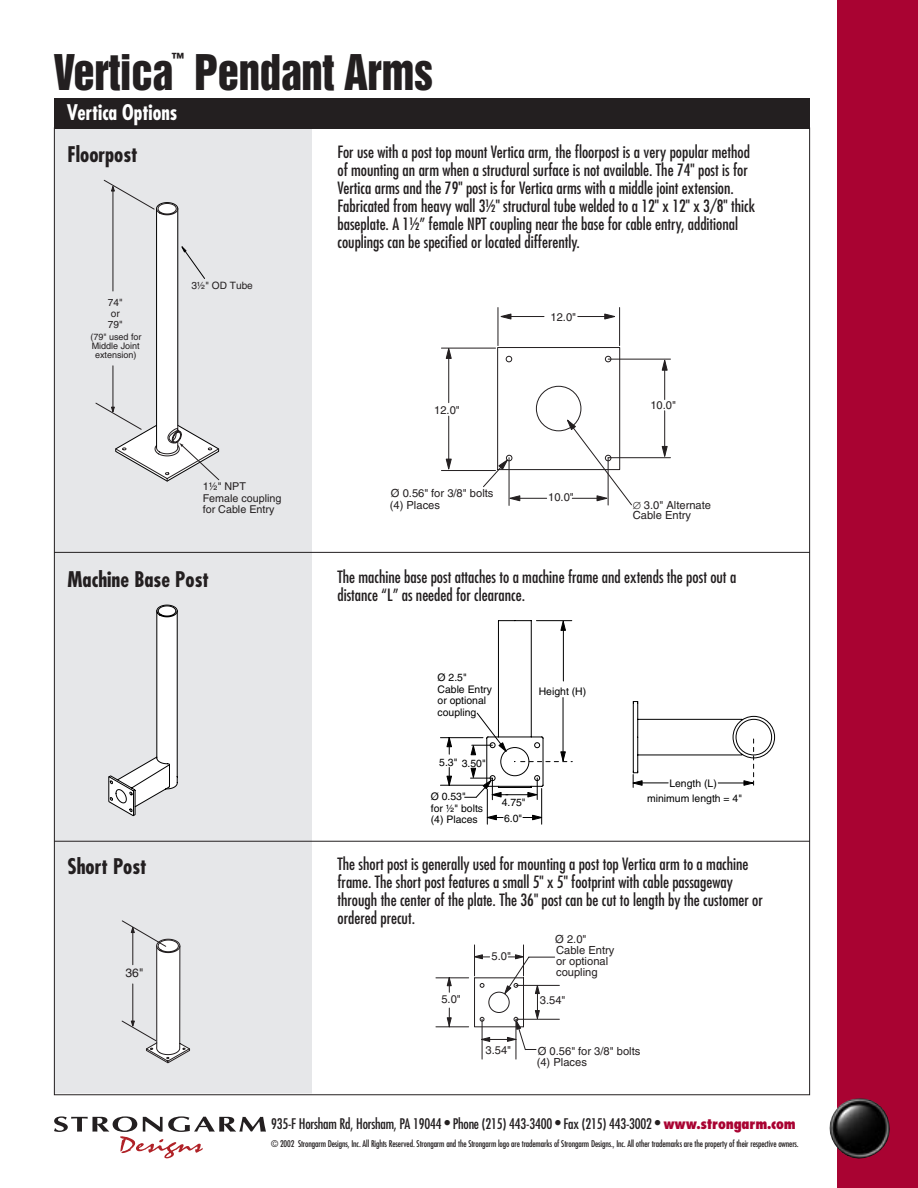
<style>
.page{position:relative;width:918px;height:1188px;background:#fff}
.page>*{position:absolute;margin:0;border:0;box-sizing:border-box;transform-origin:0 0}
.t1{font:45px "Helvetica Inserat";letter-spacing:-.01em;color:#231f20;scale:.95 1}
.t2{font:700 condensed 21px "Futura";color:#231f20}
.t3{font:700 condensed 21px "Futura";color:#fff;scale:.95 1}
.t4{font:condensed 16.5px/18px "Futura";color:#231f20}
.t5{font:condensed 14.25px "Futura";letter-spacing:-.015em;color:#231f20}
.t6{font:13.95px "Helvetica Inserat";color:#231f20;scale:.95 1}
.t7{font:12.15px "Helvetica";color:#231f20}
.t8{font:11.1px/11.1px "Helvetica";color:#231f20}
.t9{font:10.8px/11.9px "Helvetica";color:#231f20}
.t10{font:10.35px/11.6px "Helvetica";color:#000}
.t11{font:10.2px/11.1px "Helvetica";color:#231f20}
.t12{font:condensed 9px "Futura";letter-spacing:-.015em;color:#231f20}
.t13{font:9px/9px "Helvetica";color:#231f20;text-align:center}
.s1{font-weight:800;color:#a90332}
</style>
<div class="page">
<div style="left:837px;top:0;width:81px;height:1188px;background:#a90332"></div>
<svg style="left:54px;top:1116px;width:212px;height:42px"></svg>
<img style="left:830px;top:1098px;width:60px;height:61px">
<div style="left:55px;top:110px;width:256px;height:983px;background:#e6e7e9"></div>
<div style="left:54px;top:98px;width:756px;height:30px;background:#231f20"></div>
<svg style="left:95px;top:180px;width:125px;height:302px"></svg>
<hr style="left:156px;top:209px;width:1px;height:239px;background:#000">
<hr style="left:474px;top:945px;width:1px;height:31px;background:#231f20">
<hr style="left:523px;top:945px;width:1px;height:31px;background:#231f20">
<hr style="left:516px;top:985px;width:43px;height:1px;background:#231f20">
<hr style="left:516px;top:1019px;width:43px;height:1px;background:#231f20">
<hr style="left:464px;top:1187px;width:49px;height:1px;background:#231f20">
<svg style="left:435px;top:954px;width:120px;height:106px"></svg>
<hr style="left:54px;top:552px;width:756px;height:1px;background:#231f20">
<hr style="left:54px;top:841px;width:756px;height:1px;background:#231f20">
<svg style="left:121px;top:920px;width:70px;height:144px"></svg>
<hr style="left:440px;top:785px;width:43px;height:1px;background:#000">
<hr style="left:440px;top:737px;width:43px;height:1px;background:#000">
<svg style="left:447px;top:767px;width:5px;height:18px"></svg>
<svg style="left:447px;top:737px;width:5px;height:17px"></svg>
<hr style="left:487px;top:789px;width:1px;height:35px;background:#000">
<hr style="left:541px;top:789px;width:1px;height:35px;background:#000">
<svg style="left:487px;top:815px;width:16px;height:5px"></svg>
<svg style="left:633px;top:701px;width:142px;height:86px"></svg>
<svg style="left:523px;top:815px;width:19px;height:5px"></svg>
<hr style="left:637px;top:783px;width:31px;height:1px;background:#000">
<svg style="left:464px;top:620px;width:108px;height:180px"></svg>
<svg style="left:108px;top:604px;width:70px;height:212px"></svg>
<hr style="left:608px;top:359px;width:62px;height:1px;background:#231f20">
<hr style="left:608px;top:457px;width:62px;height:1px;background:#231f20">
<hr style="left:664px;top:362px;width:1px;height:38px;background:#231f20">
<hr style="left:664px;top:411px;width:1px;height:44px;background:#231f20">
<svg style="left:662px;top:360px;width:5px;height:10px"></svg>
<svg style="left:662px;top:446px;width:5px;height:11px"></svg>
<hr style="left:498px;top:308px;width:1px;height:38px;background:#231f20">
<hr style="left:619px;top:308px;width:1px;height:38px;background:#231f20">
<hr style="left:503px;top:316px;width:41px;height:1px;background:#231f20">
<hr style="left:578px;top:316px;width:35px;height:1px;background:#231f20">
<svg style="left:501px;top:314px;width:10px;height:5px"></svg>
<svg style="left:605px;top:314px;width:10px;height:5px"></svg>
<svg style="left:441px;top:347px;width:191px;height:159px"></svg>
<h1 class="t1" style="left:54px;top:45px;width:127px">Vertica</h1>
<p class="t6" style="left:171px;top:50px;width:15px">™</p>
<h1 class="t1" style="left:195px;top:45px;width:253px">Pendant Arms</h1>
<p class="t3" style="left:67px;top:99px;width:118px">Vertica Options</p>
<p class="t2" style="left:67px;top:141px;width:72px">Floorpost</p>
<p class="t11" style="left:108px;top:296px;width:16px">74" or<br>79"</p>
<p class="t13" style="left:90px;top:333px;width:53px">(79" used for<br>Middle Joint extension)</p>
<p class="t11" style="left:191px;top:280px;width:63px">31⁄2" OD Tube</p>
<p class="t9" style="left:203px;top:480px;width:80px">11⁄2" NPT<br>Female coupling for Cable Entry</p>
<p class="t2" style="left:67px;top:566px;width:143px">Machine Base Post</p>
<p class="t2" style="left:67px;top:853px;width:81px">Short Post</p>
<p class="t7" style="left:126px;top:966px;width:19px">36"</p>
<p class="t4" style="left:337px;top:143px;width:419px">For use with a post top mount Vertica arm, the floorpost is a very popular method of mounting an arm when a structural surface is not available. The 74" post is for Vertica arms and the 79" post is for Vertica arms with a middle joint extension.<br>Fabricated from heavy wall 31⁄2" structural tube welded to a 12" x 12" x 3/8" thick baseplate. A 11⁄2” female NPT coupling near the base for cable entry, additional couplings can be specified or located differently.</p>
<p class="t8" style="left:550px;top:311px;width:27px">12.0"</p>
<p class="t8" style="left:434px;top:404px;width:27px">12.0"</p>
<p class="t8" style="left:650px;top:399px;width:27px">10.0"</p>
<p class="t8" style="left:334px;top:487px;width:104px">Ø 0.56" for 3/8" bolts</p>
<p class="t8" style="left:390px;top:488px;width:105px">Ø 0.56" for 3/8" bolts (4) Places</p>
<p class="t8" style="left:548px;top:492px;width:27px">10.0"</p>
<p class="t8" style="left:633px;top:499px;width:80px">∅ 3.0" Alternate<br>Cable Entry</p>
<p class="t4" style="left:337px;top:568px;width:400px">The machine base post attaches to a machine frame and extends the post out a distance “L” as needed for clearance.</p>
<p class="t10" style="left:438px;top:672px;width:56px">Ø 2.5"<br>Cable Entry or optional coupling</p>
<p class="t10" style="left:539px;top:685px;width:49px">Height (H)</p>
<p class="t10" style="left:439px;top:757px;width:48px">5.3" 3.50"</p>
<p class="t10" style="left:431px;top:791px;width:54px">Ø 0.53"<br>for 1⁄2" bolts (4) Places</p>
<p class="t10" style="left:502px;top:796px;width:25px">4.75"</p>
<p class="t10" style="left:504px;top:812px;width:20px">6.0"</p>
<p class="t10" style="left:647px;top:776px;width:96px;line-height:15.1px;text-align:center">Length (L)<br>minimum length = 4"</p>
<p class="t4" style="left:337px;top:855px;width:427px">The short post is generally used for mounting a post top Vertica arm to a machine frame. The short post features a small 5" x 5" footprint with cable passageway through the center of the plate. The 36" post can be cut to length by the customer or ordered precut.</p>
<p class="t8" style="left:441px;top:994px;width:21px">5.0"</p>
<p class="t8" style="left:491px;top:951px;width:21px">5.0"</p>
<p class="t8" style="left:555px;top:934px;width:61px">Ø 2.0"<br>Cable Entry or optional coupling</p>
<p class="t8" style="left:540px;top:995px;width:27px">3.54"</p>
<p class="t8" style="left:486px;top:1044px;width:27px">3.54"</p>
<p class="t8" style="left:537px;top:1045px;width:105px">Ø 0.56" for 3/8" bolts (4) Places</p>
<p class="t5" style="left:271px;top:1116px;width:526px">935-F Horsham Rd, Horsham, PA 19044 • Phone (215) 443-3400 • Fax (215) 443-3002 • <span class="s1">www.strongarm.com</span></p>
<p class="t12" style="left:271px;top:1138px;width:529px">© 2002 Strongarm Designs, Inc. All Rights Reserved. Strongarm and the Strongarm logo are trademarks of Strongarm Designs., Inc. All other trademarks are the property of their respective owners.</p>
</div>
